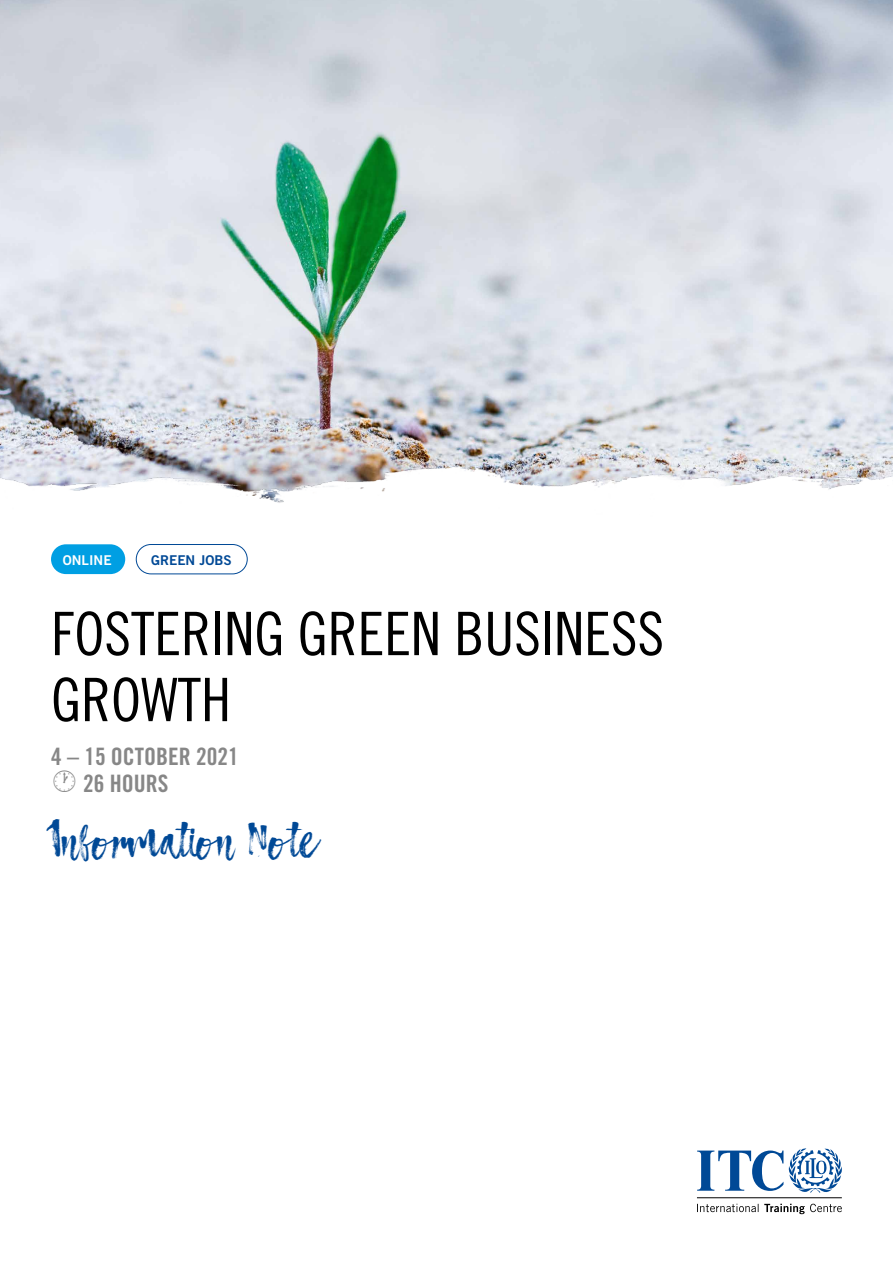
<style>
.page{position:relative;width:893px;height:1263px;background:#fff}
.page>*{position:absolute;margin:0;border:0;box-sizing:border-box;transform-origin:0 0}
.t1{font:60px/66px "Trade Gothic Cond Eighteen";color:#000}
.t2{font:45px "Atmosphere Script Typeface";color:#004996}
.t3{font:24px "Trade Gothic Bold Cond Twenty";color:#878787}
.t4{font:13.5px "Trade Gothic Bold Two";color:#004996}
.t5{font:13.5px "Trade Gothic Bold Two";color:#fff}
</style>
<div class="page">
<img style="left:0;top:0;width:893px;height:460px">
<img style="left:0;top:460px;width:893px;height:43px">
<svg style="left:697px;top:1148px;width:145px;height:45px"></svg>
<svg style="left:697px;top:1204px;width:145px;height:10px"></svg>
<hr style="left:697px;top:1197px;width:145px;height:1px;background:#000">
<div style="left:136px;top:544px;width:111px;height:30px;border:1px solid #004996;border-radius:15px"></div>
<div style="left:51px;top:544px;width:74px;height:30px;background:#009fe3;border-radius:15px"></div>
<p class="t5" style="left:63px;top:552px;width:50px">ONLINE</p>
<p class="t4" style="left:151px;top:551px;width:82px">GREEN JOBS</p>
<p class="t1" style="left:51px;top:600px;width:615px">FOSTERING GREEN BUSINESS<br>GROWTH</p>
<p class="t3" style="left:51px;top:742px;width:189px">4 – 15 OCTOBER 2021</p>
<p class="t3" style="left:51px;top:769px;width:119px">• 26 HOURS</p>
<p class="t2" style="left:51px;top:814px;width:266px">Information Note</p>
</div>
